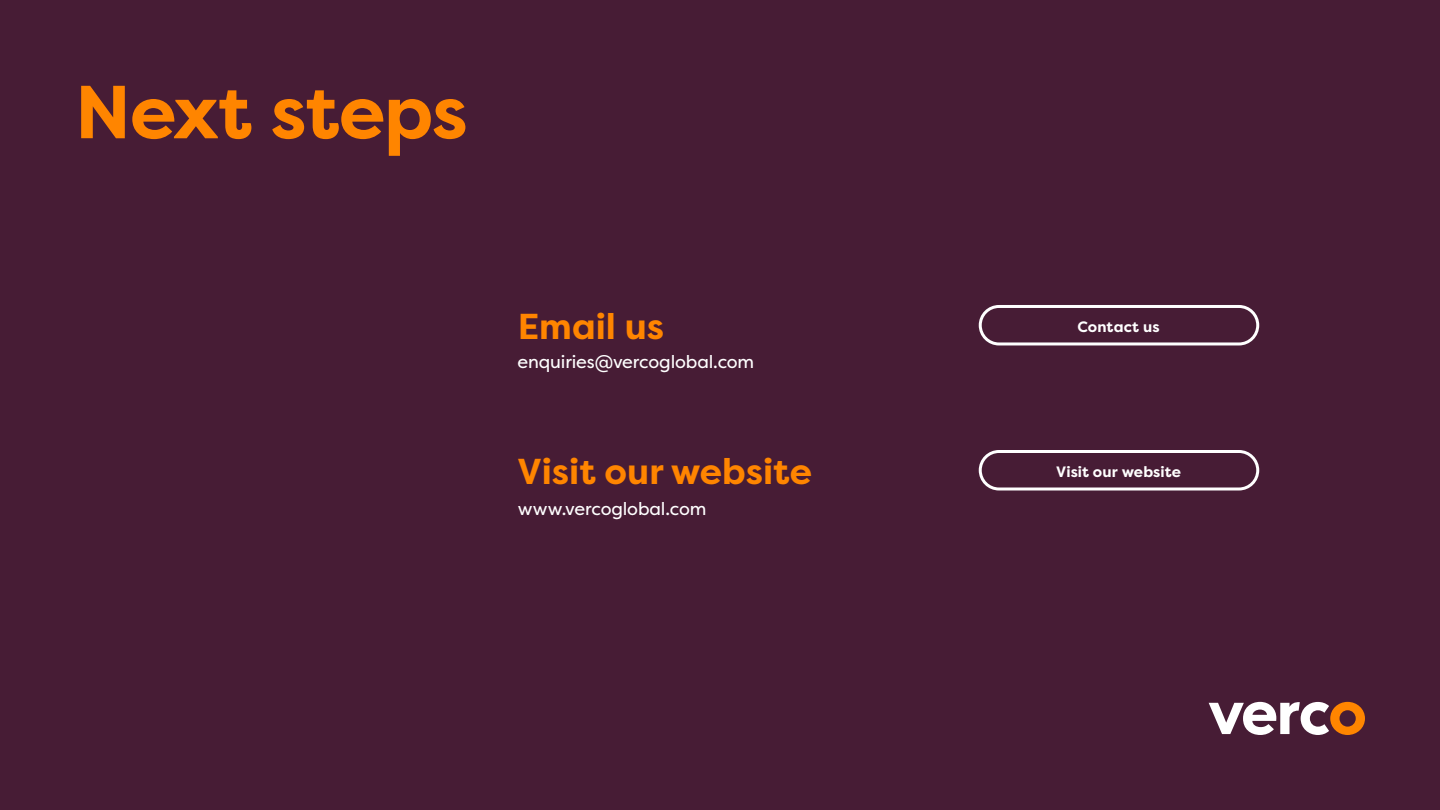
<style>
.page{position:relative;width:1440px;height:810px;background:#471c35}
.page>*{position:absolute;margin:0;border:0;box-sizing:border-box;transform-origin:0 0}
.t1{font:700 75px "Filson Pro";letter-spacing:-.015em;color:#ff8500}
.t2{font:700 36px "Filson Pro";color:#ff8500}
.t3{font:18px "Filson Pro";letter-spacing:-.01em;color:#fff}
.t4{font:700 15px "Filson Pro";letter-spacing:.005em;color:#fff}
</style>
<div class="page">
<div style="left:979px;top:305px;width:280px;height:40px;border:3px solid #fff;border-radius:19px"></div>
<svg style="left:1209px;top:702px;width:156px;height:33px"></svg>
<div style="left:979px;top:450px;width:280px;height:40px;border:3px solid #fff;border-radius:19px"></div>
<h1 class="t1" style="left:75px;top:65px;width:394px">Next steps</h1>
<h2 class="t2" style="left:518px;top:304px;width:148px">Email us</h2>
<p class="t4" style="left:1078px;top:318px;width:83px">Contact us</p>
<p class="t3" style="left:517px;top:350px;width:238px">enquiries@vercoglobal.com</p>
<h2 class="t2" style="left:517px;top:449px;width:296px">Visit our website</h2>
<p class="t4" style="left:1056px;top:463px;width:126px">Visit our website</p>
<p class="t3" style="left:518px;top:497px;width:190px">www.vercoglobal.com</p>
</div>
